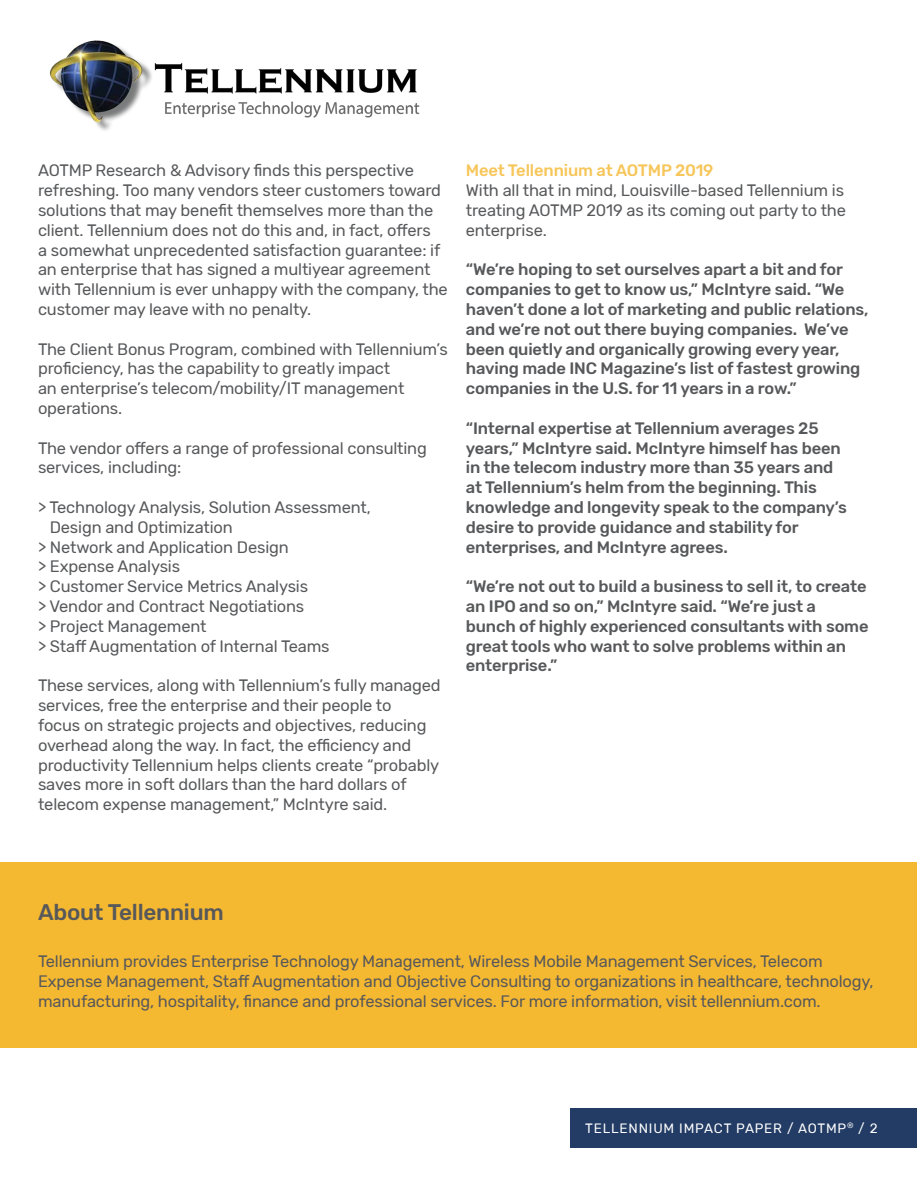
<style>
.page{position:relative;width:917px;height:1195px;background:#fff}
.page>*{position:absolute;margin:0;border:0;box-sizing:border-box;transform-origin:0 0}
.t1{font:500 22.5px "Rubik";letter-spacing:-.01em;color:#57585a}
.t2{font:16.5px/19.8px "Rubik";letter-spacing:-.01em;color:#57585a}
.t3{font:500 16.5px/19.8px "Rubik";letter-spacing:-.01em;color:#57585a}
.t4{font:500 16.5px "Rubik";letter-spacing:-.01em;color:#f7c65a}
.t5{font:13.5px "Rubik";letter-spacing:.06em;color:#fff}
</style>
<div class="page">
<div style="left:0;top:862px;width:916px;height:186px;background:#f5b831"></div>
<div style="left:570px;top:1108px;width:346px;height:39px;background:#233c65"></div>
<img style="left:49px;top:40px;width:371px;height:91px">
<p class="t2" style="left:38px;top:161px;width:411px">AOTMP Research &amp; Advisory finds this perspective refreshing. Too many vendors steer customers toward solutions that may benefit themselves more than the client. Tellennium does not do this and, in fact, offers<br>a somewhat unprecedented satisfaction guarantee: if an enterprise that has signed a multiyear agreement with Tellennium is ever unhappy with the company, the customer may leave with no penalty.</p>
<p class="t2" style="left:38px;top:339px;width:411px">The Client Bonus Program, combined with Tellennium’s proficiency, has the capability to greatly impact<br>an enterprise’s telecom/mobility/IT management operations.</p>
<p class="t2" style="left:38px;top:438px;width:390px">The vendor offers a range of professional consulting services, including:</p>
<p class="t2" style="left:38px;top:498px;width:334px">&gt; Technology Analysis, Solution Assessment,</p>
<p class="t2" style="left:50px;top:518px;width:184px">Design and Optimization</p>
<p class="t2" style="left:38px;top:537px;width:252px">&gt; Network and Application Design</p>
<p class="t2" style="left:38px;top:557px;width:143px">&gt; Expense Analysis</p>
<p class="t2" style="left:38px;top:577px;width:271px">&gt; Customer Service Metrics Analysis</p>
<p class="t2" style="left:38px;top:597px;width:268px">&gt; Vendor and Contract Negotiations</p>
<p class="t2" style="left:38px;top:617px;width:170px">&gt; Project Management</p>
<p class="t2" style="left:38px;top:636px;width:293px">&gt; Staff Augmentation of Internal Teams</p>
<p class="t2" style="left:38px;top:676px;width:404px">These services, along with Tellennium’s fully managed services, free the enterprise and their people to<br>focus on strategic projects and objectives, reducing overhead along the way. In fact, the efficiency and productivity Tellennium helps clients create “probably saves more in soft dollars than the hard dollars of telecom expense management,” McIntyre said.</p>
<p class="t4" style="left:466px;top:161px;width:249px">Meet Tellennium at AOTMP 2019</p>
<p class="t2" style="left:466px;top:181px;width:381px;text-align:justify">With all that in mind, Louisville-based Tellennium is treating AOTMP 2019 as its coming out party to the enterprise.</p>
<p class="t3" style="left:466px;top:260px;width:404px">“We’re hoping to set ourselves apart a bit and for companies to get to know us,” McIntyre said. “We haven’t done a lot of marketing and public relations, and we’re not out there buying companies. We’ve been quietly and organically growing every year, having made INC Magazine’s list of fastest growing companies in the U.S. for 11 years in a row.”</p>
<p class="t3" style="left:466px;top:419px;width:382px">“Internal expertise at Tellennium averages 25 years,” McIntyre said. McIntyre himself has been in the telecom industry more than 35 years and at Tellennium’s helm from the beginning. This knowledge and longevity speak to the company’s desire to provide guidance and stability for enterprises, and McIntyre agrees.</p>
<p class="t3" style="left:466px;top:577px;width:404px">“We’re not out to build a business to sell it, to create an IPO and so on,” McIntyre said. “We’re just a bunch of highly experienced consultants with some great tools who want to solve problems within an enterprise.”</p>
<p class="t1" style="left:38px;top:900px;width:187px">About Tellennium</p>
<p class="t2" style="left:38px;top:952px;width:836px">Tellennium provides Enterprise Technology Management, Wireless Mobile Management Services, Telecom<br>Expense Management, Staff Augmentation and Objective Consulting to organizations in healthcare, technology, manufacturing, hospitality, finance and professional services. For more information, visit tellennium.com.</p>
<p class="t5" style="left:585px;top:1120px;width:294px">TELLENNIUM IMPACT PAPER / AOTMP<sup>®</sup> / 2</p>
</div>
